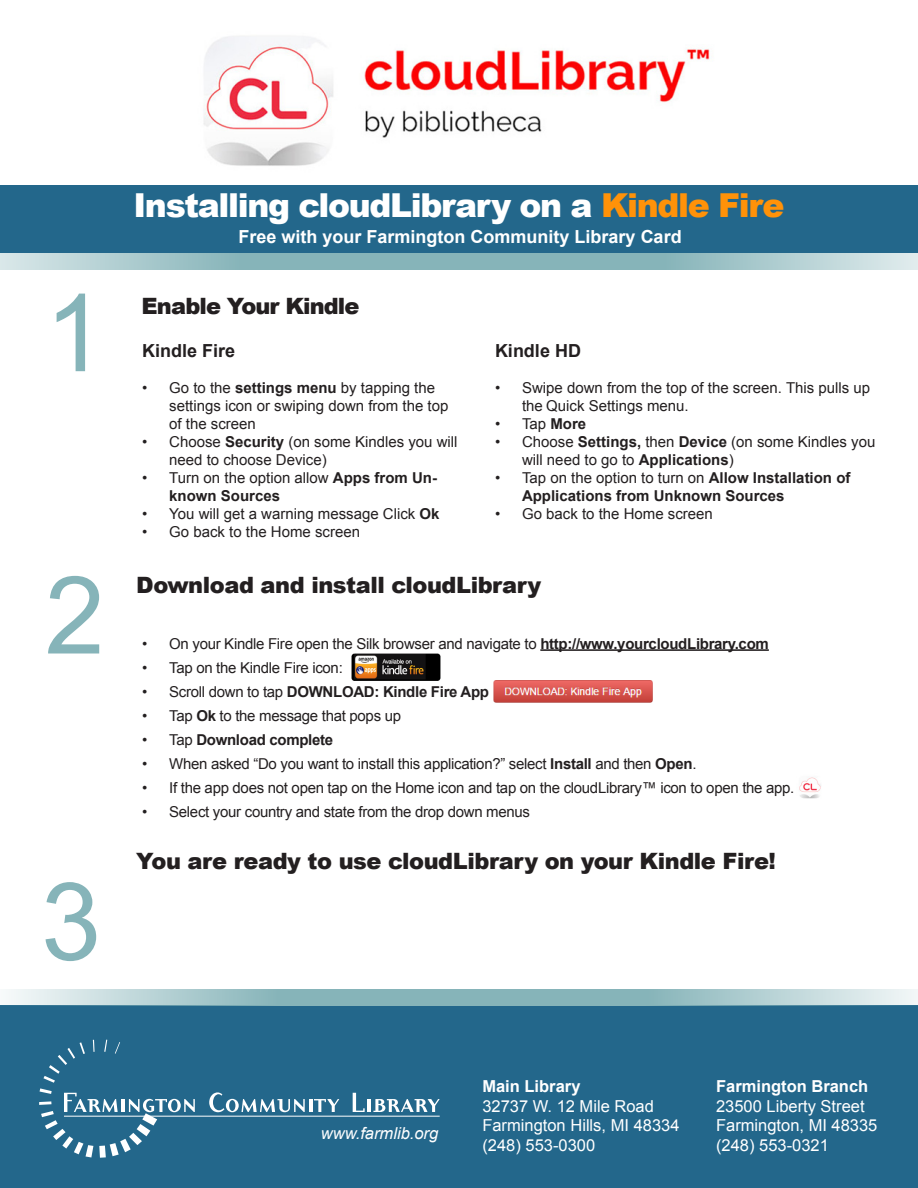
<style>
.page{position:relative;width:918px;height:1188px;background:#fff}
.page>*{position:absolute;margin:0;border:0;box-sizing:border-box;transform-origin:0 0}
.t1{font:108px "Arial";color:#86b4b9}
.t2{font:900 33px "Arial";letter-spacing:-.04em;color:#fff}
.t3{font:900 22.5px "Arial";letter-spacing:-.02em;color:#231f20}
.t4{font:900 22.5px "Arial";letter-spacing:-.04em;color:#231f20}
.t5{font:700 18px "Arial";color:#fff}
.t6{font:700 18px "Arial";color:#231f20}
.t7{font:16.5px "Arial";color:#fff}
.t8{font:700 16.5px "Arial";color:#fff}
.t9{font:italic 16.5px "Arial";color:#fff}
.t10{font:15px/18px "Arial";color:#231f20}
.t11{font:15px "Arial";letter-spacing:-.02em;color:#231f20}
.t12{font:700 15px/18px "Arial";color:#231f20}
.t13{font:700 15px "Arial";letter-spacing:-.02em;color:#231f20}
.s1{color:#ff9209}
.s2{font-weight:700}
.s3{font-weight:400}
</style>
<div class="page">
<div style="left:0;top:185px;width:918px;height:68px;background:#23678b"></div>
<div style="left:0;top:1006px;width:918px;height:182px;background:#23678b"></div>
<hr style="left:64px;top:1116px;width:376px;height:1px;background:#fff">
<svg style="left:39px;top:1040px;width:156px;height:118px"></svg>
<svg style="left:209px;top:1092px;width:130px;height:20px"></svg>
<svg style="left:353px;top:1093px;width:87px;height:19px"></svg>
<hr style="left:540px;top:649px;width:229px;height:2px;background:#231f20">
<svg style="left:0;top:253px;width:455px;height:17px;background:#9cc1c5"></svg>
<svg style="left:455px;top:253px;width:463px;height:17px;background:#9fc3c7"></svg>
<svg style="left:0;top:989px;width:459px;height:17px;background:#a4c6ca"></svg>
<svg style="left:459px;top:989px;width:459px;height:17px;background:#a2c5c9"></svg>
<img style="left:203px;top:36px;width:507px;height:130px">
<img style="left:799px;top:777px;width:22px;height:22px">
<img style="left:493px;top:680px;width:160px;height:23px">
<img style="left:351px;top:653px;width:90px;height:28px">
<p class="t1" style="left:45px;top:263px;width:62px">1</p>
<p class="t1" style="left:45px;top:545px;width:62px">2</p>
<p class="t1" style="left:41px;top:851px;width:62px">3</p>
<p class="t2" style="left:133px;top:181px;width:653px">Installing cloudLibrary on a <span class="s1">Kindle Fire</span></p>
<p class="t5" style="left:239px;top:225px;width:445px">Free with your Farmington Community Library Card</p>
<p class="t4" style="left:142px;top:290px;width:220px">Enable Your Kindle</p>
<p class="t6" style="left:142px;top:338px;width:95px">Kindle Fire</p>
<p class="t10" style="left:169px;top:378px;width:281px;text-indent:-27px">• Go to the <span class="s2">settings menu</span> by tapping the settings icon or swiping down from the top of the screen</p>
<p class="t10" style="left:169px;top:432px;width:290px;text-indent:-27px">• Choose <span class="s2">Security</span> (on some Kindles you will need to choose Device)</p>
<p class="t12" style="left:169px;top:469px;width:269px;text-indent:-27px"><span class="s3">• Turn on the option allow</span> Apps from Un&shy;known Sources</p>
<p class="t10" style="left:142px;top:504px;width:299px">• You will get a warning message Click <span class="s2">Ok</span></p>
<p class="t10" style="left:142px;top:522px;width:219px">• Go back to the Home screen</p>
<p class="t6" style="left:495px;top:338px;width:88px">Kindle HD</p>
<p class="t10" style="left:522px;top:378px;width:350px;text-indent:-27px">• Swipe down from the top of the screen. This pulls up the Quick Settings menu.</p>
<p class="t10" style="left:495px;top:414px;width:93px">• Tap <span class="s2">More</span></p>
<p class="t10" style="left:522px;top:432px;width:355px;text-indent:-27px">• Choose <span class="s2">Settings,</span> then <span class="s2">Device</span> (on some Kindles you will need to go to <span class="s2">Applications</span>)</p>
<p class="t12" style="left:522px;top:469px;width:330px;text-indent:-27px"><span class="s3">• Tap on the option to turn on</span> Allow Installation of<br>Applications from Unknown Sources</p>
<p class="t10" style="left:495px;top:504px;width:219px">• Go back to the Home screen</p>
<p class="t3" style="left:136px;top:569px;width:407px">Download and install cloudLibrary</p>
<p class="t11" style="left:142px;top:633px;width:628px">• On your Kindle Fire open the Silk browser and navigate to <span class="s2">http://www.yourcloudLibrary.com</span></p>
<p class="t11" style="left:142px;top:657px;width:202px">• Tap on the Kindle Fire icon:</p>
<p class="t13" style="left:142px;top:681px;width:348px"><span class="s3">• Scroll down to tap</span> DOWNLOAD: Kindle Fire App</p>
<p class="t11" style="left:142px;top:705px;width:260px">• Tap <span class="s2">Ok</span> to the message that pops up</p>
<p class="t13" style="left:142px;top:729px;width:193px"><span class="s3">• Tap</span> Download complete</p>
<p class="t11" style="left:142px;top:753px;width:556px">• When asked “Do you want to install this application?” select <span class="s2">Install</span> and then <span class="s2">Open</span>.</p>
<p class="t11" style="left:142px;top:777px;width:654px">• If the app does not open tap on the Home icon and tap on the cloudLibrary™ icon to open the app.</p>
<p class="t11" style="left:142px;top:801px;width:389px">• Select your country and state from the drop down menus</p>
<p class="t3" style="left:136px;top:845px;width:641px">You are ready to use cloudLibrary on your Kindle Fire!</p>
<p class="t9" style="left:321px;top:1123px;width:119px">www.farmlib.org</p>
<p class="t8" style="left:482px;top:1075px;width:100px">Main Library</p>
<p class="t7" style="left:482px;top:1095px;width:173px">32737 W. 12 Mile Road</p>
<p class="t7" style="left:482px;top:1115px;width:199px">Farmington Hills, MI 48334</p>
<p class="t7" style="left:482px;top:1135px;width:114px">(248) 553-0300</p>
<p class="t8" style="left:716px;top:1075px;width:154px">Farmington Branch</p>
<p class="t7" style="left:716px;top:1095px;width:150px">23500 Liberty Street</p>
<p class="t7" style="left:716px;top:1115px;width:163px">Farmington, MI 48335</p>
<p class="t7" style="left:716px;top:1135px;width:114px">(248) 553-0321</p>
</div>
